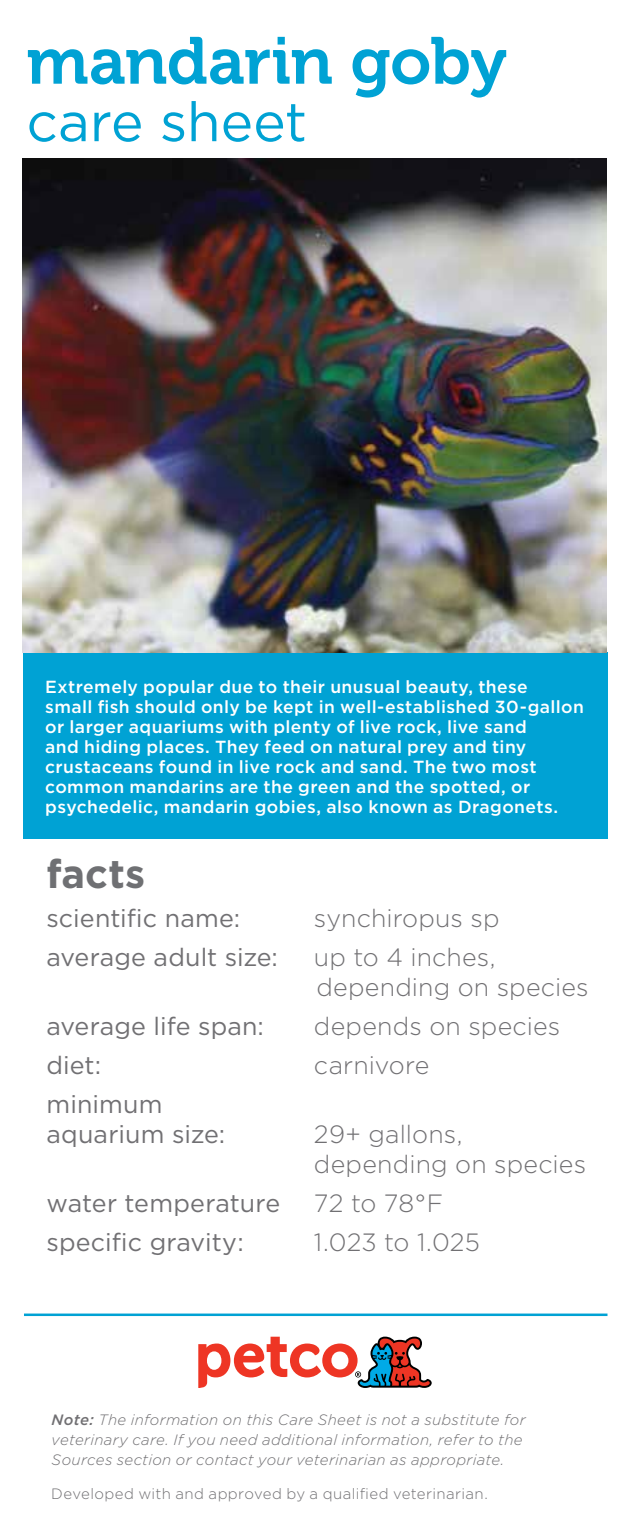
<style>
.page{position:relative;width:630px;height:1530px;background:#fff}
.page>*{position:absolute;margin:0;border:0;box-sizing:border-box;transform-origin:0 0}
.t1{font:66px "Museo 700";letter-spacing:-.01em;color:#00a2d4}
.t2{font:55px "Gotham";letter-spacing:-.005em;color:#00a2d4}
.t3{font:700 40px "Gotham";letter-spacing:.005em;color:#6f7073}
.t4{font:300 25px/30px "Gotham";letter-spacing:.005em;color:#717073}
.t5{font:25px/30px "Gotham";letter-spacing:.005em;color:#717073}
.t6{font:500 17.5px/20px "Gotham";letter-spacing:.025em;color:#fff}
.t7{font:italic 300 15px/20px "Gotham";letter-spacing:.02em;color:#717073}
.t8{font:300 15px "Gotham";letter-spacing:.025em;color:#717073}
.s1{font-weight:500}
</style>
<div class="page">
<div style="left:23px;top:652px;width:585px;height:187px;background:#00a2d4"></div>
<img style="left:22px;top:159px;width:584px;height:493px">
<svg style="left:198px;top:1337px;width:234px;height:51px"></svg>
<hr style="left:24px;top:1314px;width:584px;height:2px;background:#00a2d4">
<h1 class="t1" style="left:26px;top:24px;width:482px">mandarin goby</h1>
<h2 class="t2" style="left:26px;top:87px;width:282px">care sheet</h2>
<p class="t6" style="left:45px;top:676px;width:540px">Extremely popular due to their unusual beauty, these<br>small fish should only be kept in well-established 30-gallon or larger aquariums with plenty of live rock, live sand<br>and hiding places. They feed on natural prey and tiny crustaceans found in live rock and sand. The two most common mandarins are the green and the spotted, or psychedelic, mandarin gobies, also known as Dragonets.</p>
<h3 class="t3" style="left:46px;top:847px;width:100px">facts</h3>
<h3 class="t5" style="left:46px;top:902px;width:195px">scientific name:</h3>
<h3 class="t4" style="left:314px;top:902px;width:187px">synchiropus sp</h3>
<h3 class="t5" style="left:46px;top:941px;width:233px">average adult size:</h3>
<h3 class="t4" style="left:314px;top:941px;width:276px">up to 4 inches, depending on species</h3>
<h3 class="t5" style="left:46px;top:1010px;width:219px">average life span:</h3>
<h3 class="t4" style="left:314px;top:1010px;width:248px">depends on species</h3>
<h3 class="t5" style="left:46px;top:1049px;width:56px">diet:</h3>
<h3 class="t4" style="left:314px;top:1049px;width:117px">carnivore</h3>
<h3 class="t5" style="left:46px;top:1088px;width:180px">minimum aquarium size:</h3>
<h3 class="t4" style="left:314px;top:1118px;width:274px">29+ gallons, depending on species</h3>
<h3 class="t5" style="left:46px;top:1187px;width:235px">water temperature</h3>
<h3 class="t4" style="left:314px;top:1187px;width:131px">72 to 78°F</h3>
<h3 class="t5" style="left:46px;top:1226px;width:199px">specific gravity:</h3>
<h3 class="t4" style="left:314px;top:1226px;width:167px">1.023 to 1.025</h3>
<p class="t7" style="left:52px;top:1409px;width:475px"><span class="s1">Note:</span> The information on this Care Sheet is not a substitute for veterinary care. If you need additional information, refer to the<br>Sources section or contact your veterinarian as appropriate.</p>
<p class="t8" style="left:51px;top:1485px;width:438px">Developed with and approved by a qualified veterinarian.</p>
</div>
